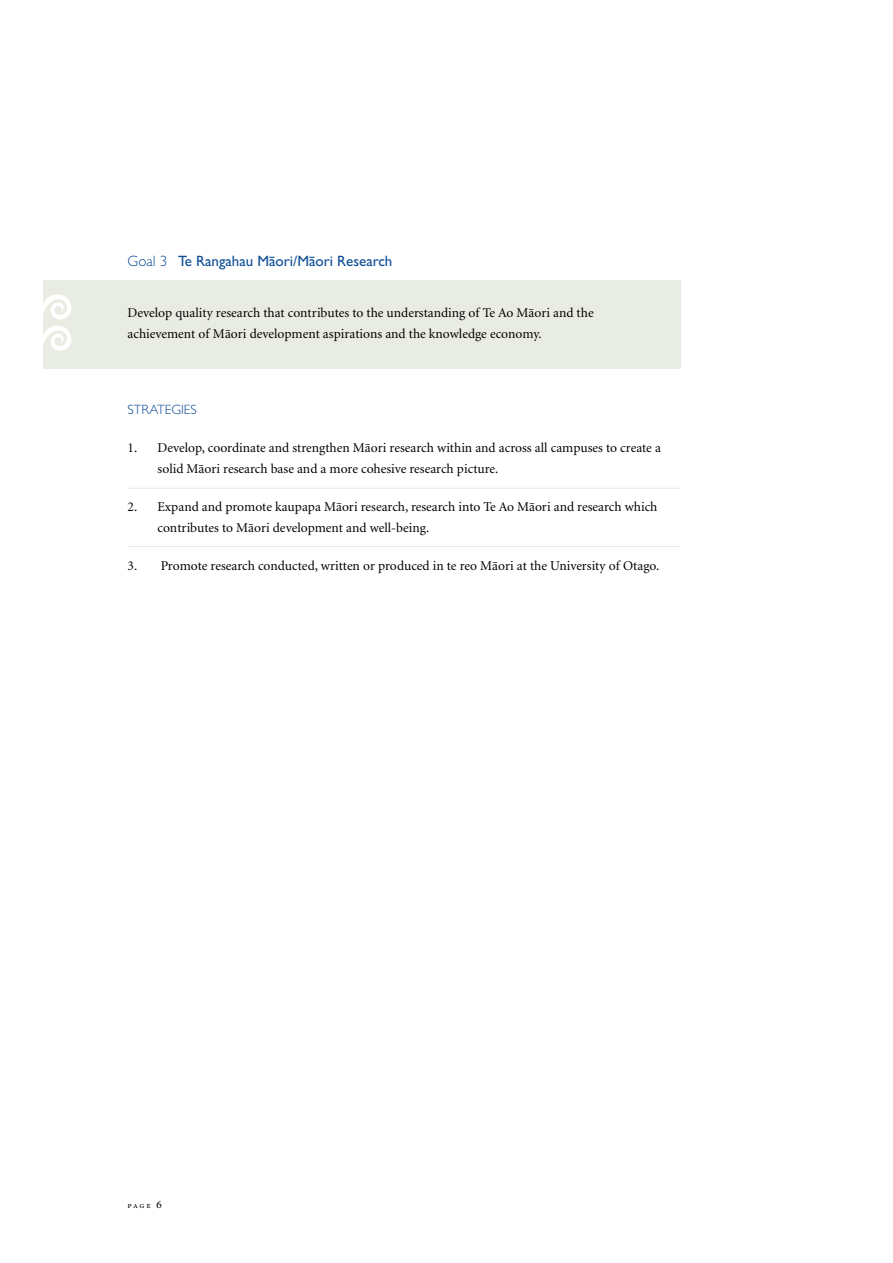
<style>
.page{position:relative;width:893px;height:1263px;background:#fff}
.page>*{position:absolute;margin:0;border:0;box-sizing:border-box;transform-origin:0 0}
.t1{font:15px "Gill Sans Maori";color:#0e4e96}
.t2{font:13.5px/21px "Minion Maori";color:#000}
.t3{font:300 13.5px "Gill Sans Maori";color:#0e4e96}
.t4{font:9px "Minion Exp";color:#000}
.s1{font-weight:300}
.s2{font-size:12px}
</style>
<div class="page">
<div style="left:43px;top:281px;width:637px;height:88px;background:#e9ece2"></div>
<svg style="left:43px;top:294px;width:28px;height:57px"></svg>
<hr style="left:128px;top:488px;width:552px;height:1px;background:#e9ece2">
<hr style="left:128px;top:546px;width:553px;height:1px;background:#e9ece2">
<p class="t1" style="left:128px;top:253px;width:266px"><span class="s1">Goal 3</span> Te Rangahau Mäori/Mäori Research</p>
<p class="t2" style="left:128px;top:303px;width:468px">Develop quality research that contributes to the understanding of Te Ao Mäori and the achievement of Mäori development aspirations and the knowledge economy.</p>
<p class="t3" style="left:128px;top:402px;width:15px">STRATEGIE</p>
<p class="t3" style="left:190px;top:402px;width:8px">S</p>
<p class="t2" style="left:158px;top:438px;width:505px;text-indent:-30px">1. Develop, coordinate and strengthen Mäori research within and across all campuses to create a solid Mäori research base and a more cohesive research picture.</p>
<p class="t2" style="left:158px;top:497px;width:501px;text-indent:-30px">2. Expand and promote kaupapa Mäori research, research into Te Ao Mäori and research which contributes to Mäori development and well-being.</p>
<p class="t2" style="left:128px;top:556px;width:533px">3. Promote research conducted, written or produced in te reo Mäori at the University of Otago.</p>
<p class="t4" style="left:128px;top:1201px;width:36px">page <span class="s2">6</span></p>
</div>
